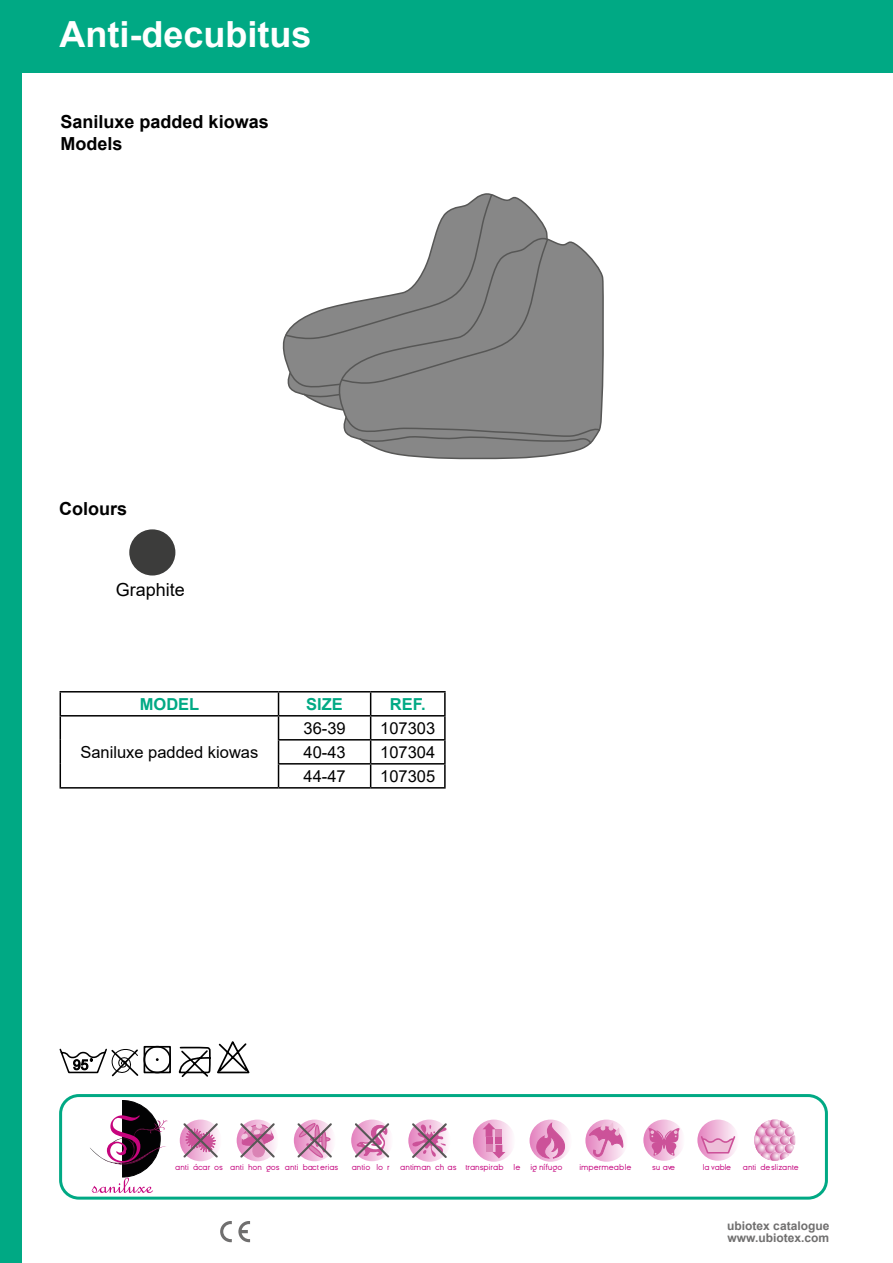
<style>
.page{position:relative;width:893px;height:1263px;background:#fff}
.page>*{position:absolute;margin:0;border:0;box-sizing:border-box;transform-origin:0 0}
.t1{font:700 36px "Arial";color:#fff}
.t2{font:700 18px/21.6px "Arial";color:#000}
.t3{font:18px "Arial";color:#000}
.t4{font:16.5px "Arial";color:#000}
.t5{font:700 16.5px "Arial";color:#00a984}
.t6{font:700 12px/12px "Arial";color:#706f6f}
.t7{font:8.25px "Ginora Sans";color:#c4057e}
.t8{font:8.1px "Ginora Sans";color:#c4057e}
</style>
<div class="page">
<div style="left:0;top:0;width:893px;height:72px;background:#00a984"></div>
<svg style="left:220px;top:1221px;width:12px;height:21px"></svg>
<svg style="left:238px;top:1221px;width:12px;height:21px"></svg>
<div style="left:59px;top:1094px;width:769px;height:105px;border:3px solid #00a984;border-radius:18px"></div>
<div style="left:0;top:0;width:21px;height:1263px;background:#00a984"></div>
<hr style="left:60px;top:691px;width:219px;height:1px;background:#000">
<hr style="left:279px;top:691px;width:92px;height:1px;background:#000">
<hr style="left:371px;top:691px;width:75px;height:1px;background:#000">
<hr style="left:444px;top:692px;width:2px;height:23px;background:#000">
<hr style="left:60px;top:715px;width:219px;height:1px;background:#000">
<hr style="left:279px;top:715px;width:92px;height:1px;background:#000">
<hr style="left:371px;top:715px;width:75px;height:1px;background:#000">
<hr style="left:444px;top:716px;width:2px;height:23px;background:#000">
<hr style="left:278px;top:739px;width:93px;height:1px;background:#000">
<hr style="left:371px;top:739px;width:75px;height:1px;background:#000">
<hr style="left:444px;top:740px;width:2px;height:23px;background:#000">
<svg style="left:60px;top:692px;width:1px;height:95px"></svg>
<hr style="left:278px;top:763px;width:93px;height:1px;background:#000">
<svg style="left:278px;top:692px;width:1px;height:95px"></svg>
<hr style="left:371px;top:763px;width:75px;height:1px;background:#000">
<svg style="left:370px;top:692px;width:1px;height:95px"></svg>
<hr style="left:444px;top:764px;width:2px;height:23px;background:#000">
<hr style="left:60px;top:787px;width:219px;height:1px;background:#000">
<hr style="left:279px;top:787px;width:92px;height:1px;background:#000">
<hr style="left:371px;top:787px;width:75px;height:1px;background:#000">
<svg style="left:179px;top:1119px;width:40px;height:41px"></svg>
<svg style="left:237px;top:1119px;width:41px;height:42px"></svg>
<svg style="left:240px;top:1123px;width:35px;height:35px"></svg>
<svg style="left:294px;top:1119px;width:42px;height:42px"></svg>
<svg style="left:297px;top:1121px;width:35px;height:38px"></svg>
<svg style="left:351px;top:1119px;width:42px;height:42px"></svg>
<svg style="left:355px;top:1123px;width:34px;height:34px"></svg>
<svg style="left:408px;top:1119px;width:42px;height:43px"></svg>
<svg style="left:411px;top:1123px;width:36px;height:35px"></svg>
<svg style="left:473px;top:1119px;width:42px;height:43px"></svg>
<svg style="left:492px;top:1145px;width:13px;height:13px"></svg>
<div style="left:495px;top:1129px;width:7px;height:8px;background:#da83b5"></div>
<div style="left:495px;top:1137px;width:7px;height:7px;background:#cc5299"></div>
<div style="left:486px;top:1145px;width:6px;height:7px;background:#da83b5"></div>
<svg style="left:482px;top:1123px;width:13px;height:14px"></svg>
<div style="left:486px;top:1137px;width:6px;height:7px;background:#cc5299"></div>
<svg style="left:530px;top:1119px;width:42px;height:43px"></svg>
<svg style="left:536px;top:1123px;width:29px;height:35px"></svg>
<svg style="left:585px;top:1119px;width:43px;height:43px"></svg>
<svg style="left:589px;top:1122px;width:34px;height:35px"></svg>
<svg style="left:643px;top:1119px;width:42px;height:42px"></svg>
<svg style="left:648px;top:1128px;width:32px;height:28px"></svg>
<svg style="left:697px;top:1119px;width:42px;height:42px"></svg>
<svg style="left:701px;top:1136px;width:34px;height:17px"></svg>
<svg style="left:754px;top:1119px;width:41px;height:42px"></svg>
<svg style="left:90px;top:1100px;width:78px;height:93px"></svg>
<div style="left:129px;top:529px;width:46px;height:46px;background:#3c3c3b;border-radius:50%"></div>
<svg style="left:59px;top:1041px;width:191px;height:36px"></svg>
<svg style="left:284px;top:193px;width:261px;height:207px"></svg>
<svg style="left:337px;top:235px;width:267px;height:225px"></svg>
<svg style="left:340px;top:238px;width:261px;height:206px;background:#919191"></svg>
<h1 class="t1" style="left:60px;top:9px;width:254px">Anti-decubitus</h1>
<h2 class="t2" style="left:61px;top:111px;width:210px">Saniluxe padded kiowas<br>Models</h2>
<h2 class="t2" style="left:59px;top:498px;width:70px">Colours</h2>
<h2 class="t3" style="left:116px;top:577px;width:71px">Graphite</h2>
<h3 class="t5" style="left:140px;top:692px;width:61px">MODEL</h3>
<h3 class="t5" style="left:306px;top:692px;width:38px">SIZE</h3>
<h3 class="t5" style="left:390px;top:692px;width:37px">REF.</h3>
<h3 class="t4" style="left:80px;top:741px;width:179px">Saniluxe padded kiowas</h3>
<h3 class="t4" style="left:303px;top:717px;width:44px">36-39</h3>
<h3 class="t4" style="left:380px;top:717px;width:57px">107303</h3>
<h3 class="t4" style="left:303px;top:741px;width:44px">40-43</h3>
<h3 class="t4" style="left:380px;top:741px;width:57px">107304</h3>
<h3 class="t4" style="left:303px;top:765px;width:44px">44-47</h3>
<h3 class="t4" style="left:380px;top:765px;width:57px">107305</h3>
<p class="t7" style="left:175px;top:1162px;width:165px">anti ácar os anti hon gos anti bacterias</p>
<p class="t7" style="left:352px;top:1162px;width:40px">antio lo r</p>
<p class="t7" style="left:400px;top:1162px;width:164px">antiman ch as transpirab le ig nífugo</p>
<p class="t7" style="left:579px;top:1162px;width:54px">impermeable</p>
<p class="t8" style="left:652px;top:1163px;width:25px">su ave</p>
<p class="t8" style="left:703px;top:1163px;width:30px">la vable</p>
<p class="t8" style="left:743px;top:1163px;width:57px">anti deslizante</p>
<h3 class="t6" style="left:727px;top:1220px;width:104px">ubiotex catalogue www.ubiotex.com</h3>
</div>
